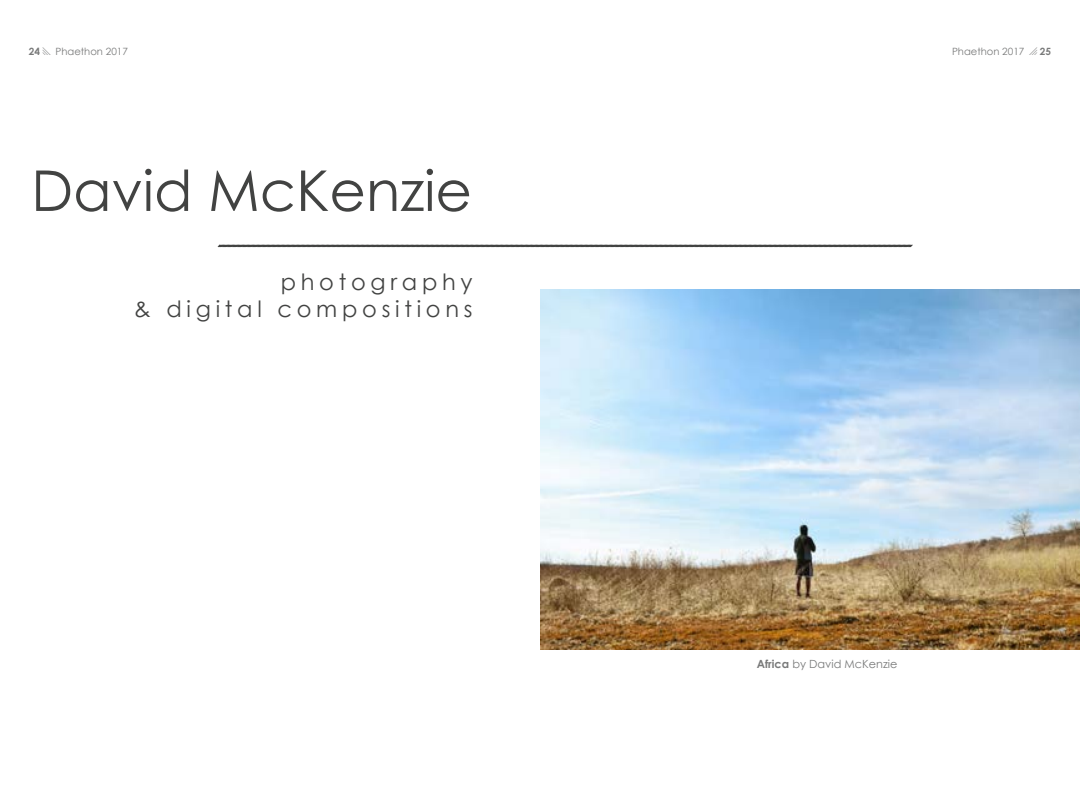
<style>
.page{position:relative;width:1080px;height:810px;background:#fff}
.page>*{position:absolute;margin:0;border:0;box-sizing:border-box;transform-origin:0 0}
.t1{font:56.25px "Century Gothic";color:#424342}
.t2{font:22.5px/27px "Century Gothic";letter-spacing:.21em;color:#424342;text-align:right}
.t3{font:11.25px "Century Gothic";color:#797a7a}
.t4{font:10px "Century Gothic";color:#797a7a}
.t5{font:700 10px "Century Gothic";color:#797a7a}
.s1{font-weight:700}
</style>
<div class="page">
<img style="left:540px;top:289px;width:540px;height:360px">
<svg style="left:217px;top:244px;width:696px;height:4px"></svg>
<p class="t5" style="left:29px;top:44px;width:13px">24</p>
<p class="t4" style="left:56px;top:44px;width:74px">Phaethon 2017</p>
<p class="t4" style="left:952px;top:44px;width:101px">Phaethon 2017 □ <span class="s1">25</span></p>
<h1 class="t1" style="left:31px;top:151px;width:442px">David McKenzie</h1>
<p class="t2" style="left:134px;top:268px;width:340px">photography<br>&amp; digital compositions</p>
<p class="t3" style="left:757px;top:656px;width:142px"><span class="s1">Africa</span> by David McKenzie</p>
</div>
